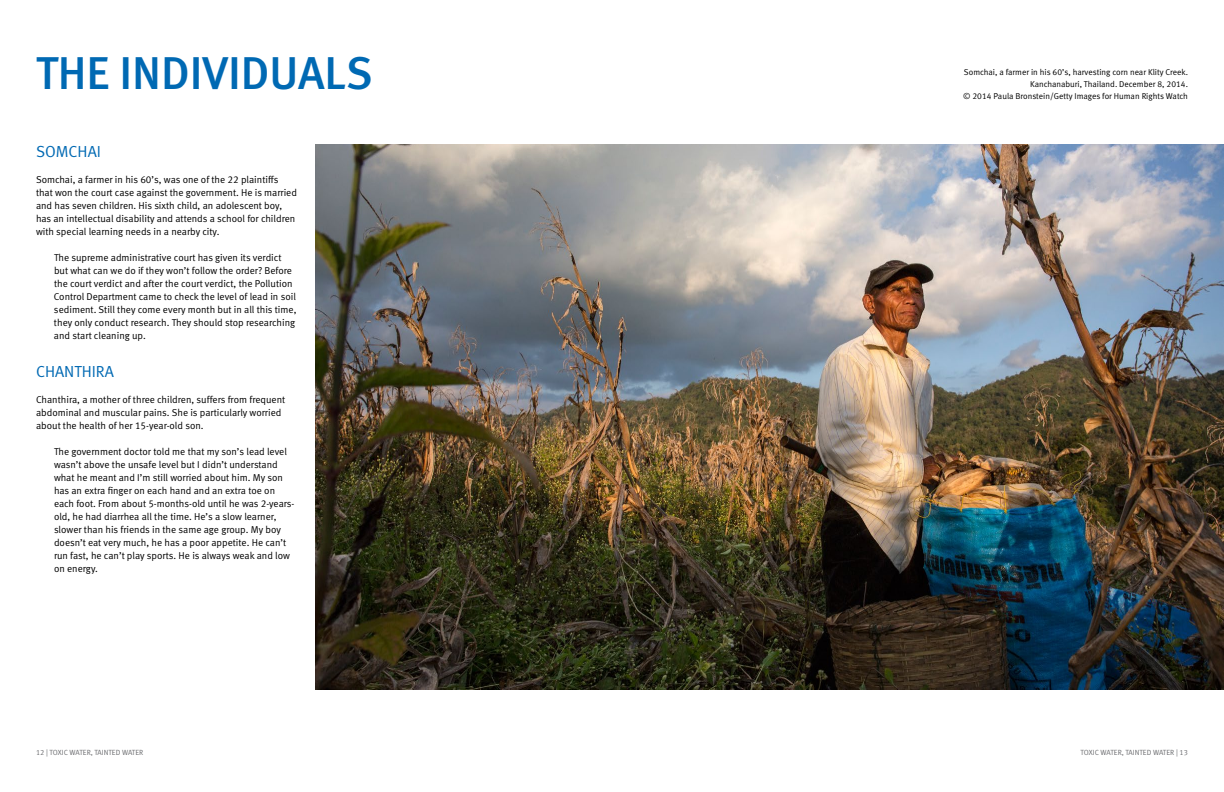
<style>
.page{position:relative;width:1224px;height:792px;background:#fff}
.page>*{position:absolute;margin:0;border:0;box-sizing:border-box;transform-origin:0 0}
.t1{font:46px "Meta Medium LF";color:#0069b3}
.t2{font:16px "Meta Normal LF";color:#0069b3}
.t3{font:10px/13px "Meta Normal LF";color:#000}
.t4{font:8.5px/12px "Meta Normal LF";color:#000;text-align:right}
.t5{font:7.5px "Meta Normal LF";color:#6d6e71}
</style>
<div class="page">
<img style="left:315px;top:144px;width:909px;height:545px">
<h1 class="t1" style="left:36px;top:46px;width:104px">THE INDI</h1>
<h1 class="t1" style="left:203px;top:46px;width:50px">VIDUA</h1>
<h1 class="t1" style="left:325px;top:46px;width:46px">LS</h1>
<p class="t4" style="left:963px;top:66px;width:226px">Somchai, a farmer in his 60’s, harvesting corn near Klity Creek.<br>Kanchanaburi, Thailand. December 8, 2014.<br>© 2014 Paula Bronstein/Getty Images for H uman Rights Watch</p>
<h2 class="t2" style="left:36px;top:142px;width:12px">Somc</h2>
<h2 class="t2" style="left:78px;top:142px;width:17px">hai</h2>
<p class="t3" style="left:36px;top:173px;width:263px">Somchai, a farmer in his 60’s, was one of the 22 plaintiffs that won the court case against the government. H e is married and has seven children. H is sixth child, an adolescent boy, has an intellectual disability and attends a school for children with special learning needs in a nearby city.</p>
<p class="t3" style="left:54px;top:251px;width:244px">The supreme administrative court has given its verdict but what can we do if they won’t follow the order? Before the court verdict and after the court verdict, the Pollution Control Department came to check the level of lead in soil sediment. Still they come every month but in all this time, they only conduct research. They should stop researching and start cleaning up.</p>
<h2 class="t2" style="left:36px;top:362px;width:64px">Chanthira</h2>
<p class="t3" style="left:36px;top:393px;width:251px">Chanthira, a mother of three children, suffers from frequent abdominal and muscular pains. She is particularly worried about the health of her 15-year-old son.</p>
<p class="t3" style="left:54px;top:445px;width:242px">The government doctor told me that my son’s lead level wasn’t above the unsafe level but I didn’t understand what he meant and I’m still worried about him. My son has an extra finger on each hand and an extra toe on each foot. From about 5-months-old until he was 2-years&shy;old, he had diarrhea all the time. H e’s a slow learner, slower than his friends in the same age group. My boy doesn’t eat very much, he has a poor appetite. H e can’t run fast, he can’t play sports. H e is always weak and low on energy.</p>
<p class="t5" style="left:36px;top:749px;width:109px">12 | TOXIC WATER, TAINTED WATER</p>
<p class="t5" style="left:1081px;top:749px;width:109px">TOXIC WATER, TAINTED WATER | 13</p>
</div>
